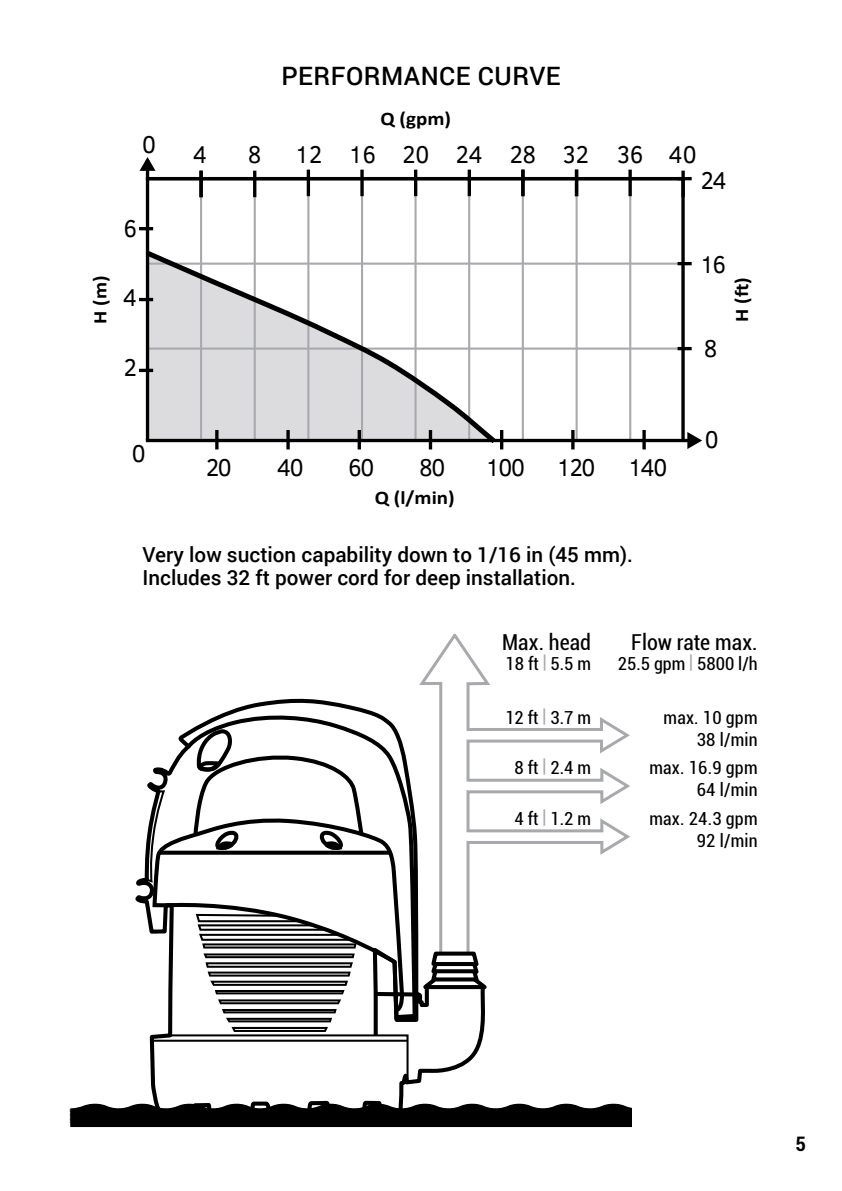
<style>
.page{position:relative;width:842px;height:1191px;background:#fff}
.page>*{position:absolute;margin:0;border:0;box-sizing:border-box;transform-origin:0 0}
.t1{font:500 25.4px "Roboto";letter-spacing:.02em;color:#000}
.t2{font:25px "Clear Sans";letter-spacing:-.05em;color:#000;scale:.9 1}
.t3{font:25px "Clear Sans";color:#000;scale:.9 1}
.t4{font:condensed 22px "Roboto";color:#000}
.t5{font:500 20.8px/23.6px "Roboto";color:#000}
.t6{font:700 condensed 20px "Roboto";color:#000}
.t7{font:700 19.2px "Calibri";color:#000;scale:1.1 1}
.t8{font:condensed 18px/22px "Roboto";letter-spacing:.01em;color:#000;text-align:right}
.s1{font-size:18.8px;color:#a7a9ac}
</style>
<div class="page">
<svg style="left:419px;top:633px;width:211px;height:222px"></svg>
<hr style="left:200px;top:179px;width:2px;height:260px;background:#a7a9ac">
<hr style="left:254px;top:179px;width:2px;height:261px;background:#a7a9ac">
<hr style="left:361px;top:179px;width:2px;height:261px;background:#a7a9ac">
<hr style="left:414px;top:179px;width:2px;height:261px;background:#a7a9ac">
<hr style="left:468px;top:179px;width:2px;height:261px;background:#a7a9ac">
<hr style="left:575px;top:179px;width:2px;height:261px;background:#a7a9ac">
<hr style="left:629px;top:179px;width:2px;height:260px;background:#a7a9ac">
<hr style="left:307px;top:179px;width:2px;height:261px;background:#a7a9ac">
<hr style="left:522px;top:179px;width:2px;height:261px;background:#a7a9ac">
<svg style="left:141px;top:227px;width:10px;height:3px"></svg>
<svg style="left:139px;top:157px;width:16px;height:14px"></svg>
<hr style="left:146px;top:439px;width:542px;height:3px;background:#000">
<svg style="left:687px;top:432px;width:15px;height:17px"></svg>
<hr style="left:147px;top:348px;width:536px;height:2px;background:#a7a9ac">
<hr style="left:147px;top:263px;width:536px;height:2px;background:#a7a9ac">
<hr style="left:147px;top:177px;width:536px;height:3px;background:#000">
<svg style="left:679px;top:347px;width:11px;height:3px"></svg>
<svg style="left:679px;top:262px;width:11px;height:3px"></svg>
<svg style="left:685px;top:177px;width:5px;height:3px"></svg>
<svg style="left:681px;top:172px;width:4px;height:24px"></svg>
<hr style="left:681px;top:179px;width:3px;height:261px;background:#000">
<hr style="left:500px;top:432px;width:3px;height:16px;background:#000">
<hr style="left:571px;top:432px;width:3px;height:16px;background:#000">
<svg style="left:642px;top:432px;width:4px;height:16px"></svg>
<hr style="left:253px;top:172px;width:3px;height:24px;background:#000">
<hr style="left:307px;top:171px;width:3px;height:24px;background:#000">
<svg style="left:360px;top:171px;width:4px;height:24px"></svg>
<hr style="left:414px;top:171px;width:3px;height:24px;background:#000">
<svg style="left:467px;top:171px;width:4px;height:24px"></svg>
<hr style="left:521px;top:171px;width:3px;height:24px;background:#000">
<hr style="left:575px;top:171px;width:3px;height:24px;background:#000">
<svg style="left:628px;top:171px;width:4px;height:24px"></svg>
<svg style="left:199px;top:172px;width:4px;height:24px"></svg>
<svg style="left:140px;top:246px;width:361px;height:202px"></svg>
<hr style="left:146px;top:160px;width:3px;height:280px;background:#000">
<svg style="left:132px;top:694px;width:364px;height:434px"></svg>
<svg style="left:150px;top:818px;width:34px;height:196px"></svg>
<svg style="left:184px;top:709px;width:234px;height:312px"></svg>
<svg style="left:166px;top:851px;width:224px;height:4px"></svg>
<svg style="left:144px;top:789px;width:22px;height:95px"></svg>
<svg style="left:191px;top:726px;width:174px;height:126px"></svg>
<hr style="left:436px;top:962px;width:39px;height:4px;background:#000">
<svg style="left:436px;top:969px;width:39px;height:4px"></svg>
<svg style="left:427px;top:985px;width:56px;height:4px"></svg>
<svg style="left:436px;top:977px;width:39px;height:4px"></svg>
<svg style="left:168px;top:913px;width:241px;height:171px"></svg>
<hr style="left:152px;top:1040px;width:255px;height:2px;background:#000">
<svg style="left:69px;top:1104px;width:563px;height:23px;background:#131313"></svg>
<h2 class="t2" style="left:142px;top:128px;width:17px">0</h2>
<h2 class="t2" style="left:124px;top:211px;width:16px">6</h2>
<h1 class="t1" style="left:281px;top:58px;width:281px">PERFORMANCE CURVE</h1>
<p class="t7" style="left:380px;top:107px;width:66px">Q (gpm)</p>
<h2 class="t2" style="left:193px;top:137px;width:17px">4</h2>
<h2 class="t2" style="left:248px;top:137px;width:16px">8</h2>
<h2 class="t3" style="left:295px;top:137px;width:448px">12 16 20 24 28 32 36 40</h2>
<h2 class="t2" style="left:701px;top:163px;width:30px">24</h2>
<h2 class="t2" style="left:700px;top:248px;width:30px">16</h2>
<p class="t7" style="left:88px;top:324px;width:45px;rotate:-90deg">H (m)</p>
<p class="t7" style="left:729px;top:322px;width:42px;rotate:-90deg">H (ft)</p>
<h2 class="t2" style="left:123px;top:281px;width:17px">4</h2>
<h2 class="t2" style="left:124px;top:350px;width:16px">2</h2>
<h2 class="t2" style="left:132px;top:436px;width:17px">0</h2>
<h2 class="t2" style="left:206px;top:451px;width:30px">20</h2>
<h2 class="t2" style="left:277px;top:451px;width:31px">40</h2>
<h2 class="t2" style="left:348px;top:451px;width:30px">60</h2>
<h2 class="t2" style="left:419px;top:451px;width:30px">80</h2>
<h2 class="t2" style="left:486px;top:451px;width:45px">100</h2>
<h2 class="t2" style="left:557px;top:451px;width:44px">120</h2>
<h2 class="t2" style="left:628px;top:451px;width:45px">140</h2>
<p class="t7" style="left:375px;top:485px;width:74px">Q (l/min)</p>
<p class="t5" style="left:143px;top:542px;width:492px">Very low suction capability down to 1/16 in (45 mm).<br>Includes 32 ft power cord for deep installation.</p>
<h2 class="t2" style="left:704px;top:332px;width:16px">8</h2>
<h2 class="t2" style="left:704px;top:423px;width:17px">0</h2>
<p class="t4" style="left:502px;top:627px;width:90px">Max. head</p>
<p class="t8" style="left:505px;top:652px;width:87px">18 ft <span class="s1">|</span> 5.5 m</p>
<p class="t4" style="left:631px;top:627px;width:128px">Flow rate max.</p>
<p class="t8" style="left:618px;top:652px;width:141px">25.5 gpm <span class="s1">|</span> 5800 l/h</p>
<p class="t8" style="left:505px;top:706px;width:87px">12 ft <span class="s1">|</span> 3.7 m</p>
<p class="t8" style="left:663px;top:706px;width:96px">max. 10 gpm<br>38 l/min</p>
<p class="t8" style="left:514px;top:756px;width:78px">8 ft <span class="s1">|</span> 2.4 m</p>
<p class="t8" style="left:649px;top:756px;width:110px">max. 16.9 gpm<br>64 l/min</p>
<p class="t8" style="left:514px;top:807px;width:78px">4 ft <span class="s1">|</span> 1.2 m</p>
<p class="t8" style="left:649px;top:807px;width:110px">max. 24.3 gpm<br>92 l/min</p>
<p class="t6" style="left:795px;top:1130px;width:12px">5</p>
</div>
